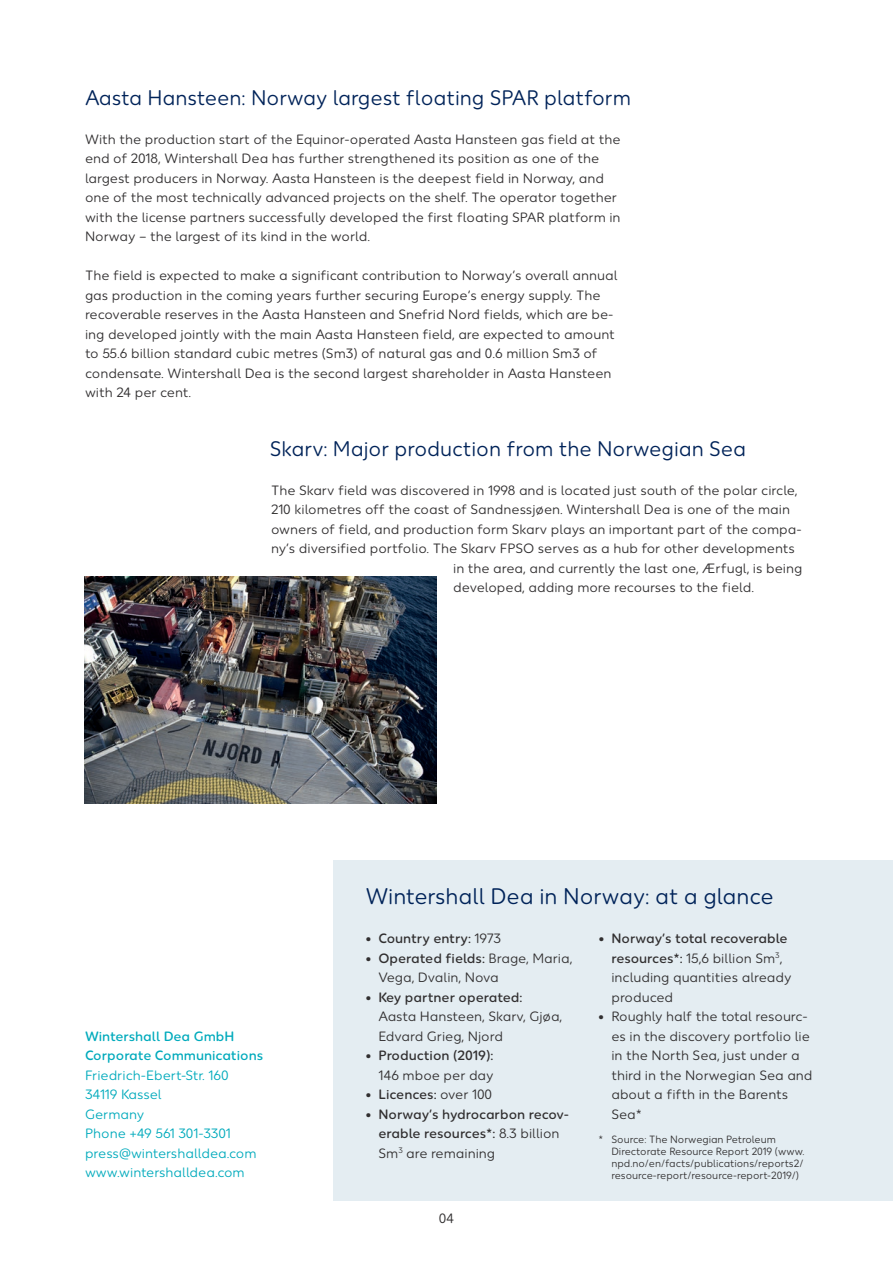
<style>
.page{position:relative;width:893px;height:1263px;background:#fff}
.page>*{position:absolute;margin:0;border:0;box-sizing:border-box;transform-origin:0 0}
.t1{font:22.5px "Wintershall Dea";color:#002359}
.t2{font:21px "Wintershall Dea";color:#002359}
.t3{font:13.5px/19.5px "Wintershall Dea";color:#312f30}
.t4{font:500 13.5px/19.5px "Wintershall Dea";color:#312f30}
.t5{font:13.5px/19.5px "Wintershall Dea";color:#00aabc}
.t6{font:500 13.5px/19.5px "Wintershall Dea";color:#00aabc}
.t7{font:10.5px/12px "Wintershall Dea";color:#312f30}
.s1{font-weight:400}
.s2{font-weight:500}
</style>
<div class="page">
<div style="left:333px;top:860px;width:560px;height:340px;background:#e4edf2"></div>
<img style="left:85px;top:576px;width:351px;height:227px">
<h2 class="t2" style="left:85px;top:85px;width:547px">Aasta Hansteen: Norway largest floating SPAR platform</h2>
<p class="t3" style="left:85px;top:130px;width:537px">With the production start of the Equinor-operated Aasta Hansteen gas field at the end of 2018, Wintershall Dea has further strengthened its position as one of the largest producers in Norway. Aasta Hansteen is the deepest field in Norway, and one of the most technically advanced projects on the shelf. The operator together with the license partners successfully developed the first floating SPAR platform in Norway – the largest of its kind in the world.</p>
<p class="t3" style="left:85px;top:266px;width:534px">The field is expected to make a significant contribution to Norway‘s overall annual gas production in the coming years further securing Europe‘s energy supply. The recoverable reserves in the Aasta Hansteen and Snefrid Nord fields, which are be&shy;ing developed jointly with the main Aasta Hansteen field, are expected to amount to 55.6 billion standard cubic metres (Sm3) of natural gas and 0.6 million Sm3 of condensate. Wintershall Dea is the second largest shareholder in Aasta Hansteen with 24 per cent.</p>
<h2 class="t2" style="left:270px;top:436px;width:478px">Skarv: Major production from the Norwegian Sea</h2>
<p class="t3" style="left:271px;top:481px;width:528px">The Skarv field was discovered in 1998 and is located just south of the polar circle,</p>
<p class="t3" style="left:271px;top:500px;width:521px">210 kilometres off the coast of Sandnessjøen. Wintershall Dea is one of the main</p>
<p class="t3" style="left:271px;top:520px;width:532px">owners of field, and production form Skarv plays an important part of the compa-</p>
<p class="t3" style="left:271px;top:539px;width:525px">ny’s diversified portfolio. The Skarv FPSO serves as a hub for other developments</p>
<p class="t3" style="left:453px;top:559px;width:351px">in the area, and currently the last one, Ærfugl, is being</p>
<p class="t3" style="left:453px;top:578px;width:302px">developed, adding more recourses to the field.</p>
<p class="t6" style="left:85px;top:1027px;width:180px">Wintershall Dea GmbH<br>Corporate Communications</p>
<p class="t5" style="left:85px;top:1066px;width:173px">Friedrich-Ebert-Str. 160<br>34119 Kassel<br>Germany<br>Phone +49 561 301-3301 press@wintershalldea.com www.wintershalldea.com</p>
<h1 class="t1" style="left:366px;top:883px;width:409px">Wintershall Dea in Norway: at a glance</h1>
<p class="t4" style="left:366px;top:929px;width:137px">• Country entry: <span class="s1">1973</span></p>
<p class="t3" style="left:378px;top:949px;width:196px;text-indent:-13px"><span class="s2">• Operated fields:</span> Brage, Maria,<br>Vega, Dvalin, Nova</p>
<p class="t4" style="left:366px;top:988px;width:158px">• Key partner operated:</p>
<p class="t3" style="left:378px;top:1007px;width:185px">Aasta Hansteen, Skarv, Gjøa,<br>Edvard Grieg, Njord</p>
<p class="t4" style="left:366px;top:1046px;width:129px">• Production (2019):</p>
<p class="t3" style="left:378px;top:1066px;width:117px">146 mboe per day</p>
<p class="t4" style="left:366px;top:1085px;width:128px">• Licences: <span class="s1">over 100</span></p>
<p class="t4" style="left:378px;top:1105px;width:192px;text-indent:-13px">• Norway’s hydrocarbon recov&shy;erable resources*: <span class="s1">8.3 billion<br>Sm</span><sup>3</sup> <span class="s1">are remaining</span></p>
<p class="t3" style="left:611px;top:929px;width:182px;text-indent:-13px"><span class="s2">• Norway’s total recoverable resources*:</span> 15,6 billion Sm<sup>3</sup>, including quantities already produced</p>
<p class="t3" style="left:611px;top:1007px;width:203px;text-indent:-13px"><span class="s2">•</span> Roughly half the total resourc&shy;es in the discovery portfolio lie in the North Sea, just under a third in the Norwegian Sea and about a fifth in the Barents<br>Sea*</p>
<p class="t7" style="left:611px;top:1133px;width:195px;text-indent:-13px">* Source: The Norwegian Petroleum Directorate Resource Report 2019 (www. npd.no/en/facts/publications/reports2/ resource-report/resource-report-2019/)</p>
<p class="t3" style="left:439px;top:1209px;width:17px">04</p>
</div>
